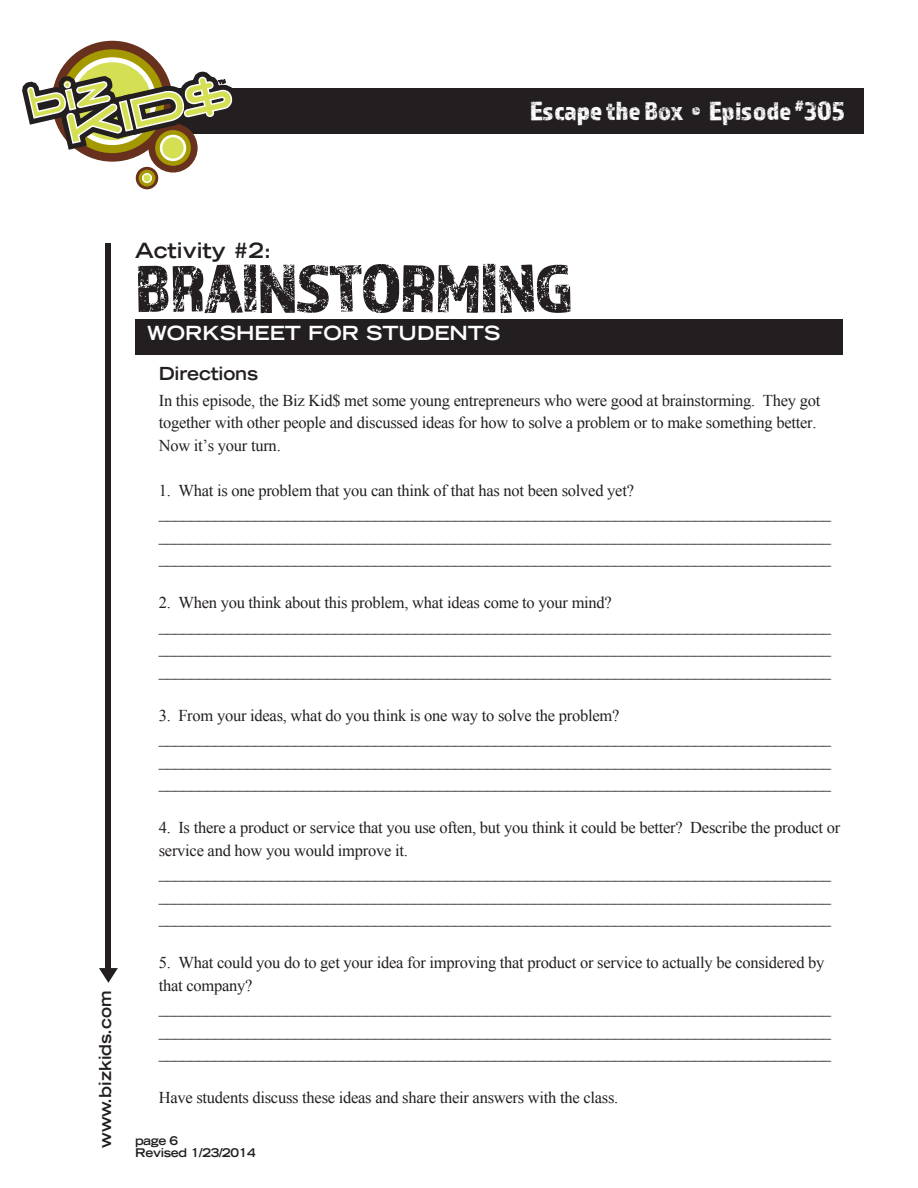
<style>
.page{position:relative;width:918px;height:1188px;background:#fff}
.page>*{position:absolute;margin:0;border:0;box-sizing:border-box;transform-origin:0 0}
.t1{font:70.5px "Almaq Rough";letter-spacing:-.025em;color:#231f20}
.t2{font:27px "Almaq Rough";color:#fff}
.t3{font:700 expanded 21px "Trade Gothic LT Std";color:#231f20}
.t4{font:700 expanded 19.5px "Trade Gothic LT Std";color:#fff}
.SUBHEAD{font:700 expanded 18px "Trade Gothic LT Std";letter-spacing:-.01em;color:#231f20}
.t5{font:16.5px/22.5px "Times New Roman";letter-spacing:-.015em;color:#231f20}
.t6{font:700 expanded 16.5px "Trade Gothic LT Std";color:#231f20}
.t7{font:700 expanded 12px/12px "Trade Gothic LT Std";letter-spacing:-.025em;color:#231f20}
</style>
<div class="page">
<div style="left:99px;top:88px;width:765px;height:45px;background:#231f20"></div>
<div style="left:106px;top:243px;width:5px;height:730px;background:#231f20"></div>
<svg style="left:99px;top:968px;width:19px;height:15px"></svg>
<svg style="left:22px;top:40px;width:215px;height:150px"></svg>
<div style="left:136px;top:320px;width:707px;height:35px;background:#231f20"></div>
<h2 class="t2" style="left:530px;top:95px;width:316px">Escape the Box • Episode <sup>#</sup>305</h2>
<p class="t6" style="left:95px;top:1148px;width:159px;rotate:-90deg">www.bizkids.com</p>
<p class="t3" style="left:135px;top:237px;width:138px">Activity #2:</p>
<p class="t1" style="left:135px;top:246px;width:441px">BRAINSTORMING</p>
<p class="t4" style="left:147px;top:321px;width:355px">WORKSHEET FOR STUDENTS</p>
<p class="SUBHEAD" style="left:159px;top:362px;width:101px">Directions</p>
<p class="t5" style="left:159px;top:389px;width:663px">In this episode, the Biz Kid$ met some young entrepreneurs who were good at brainstorming. They got together with other people and discussed ideas for how to solve a problem or to make something better.<br>Now it’s your turn.</p>
<p class="t5" style="left:159px;top:479px;width:477px">1. What is one problem that you can think of that has not been solved yet?</p>
<p class="t5" style="left:159px;top:501px;width:674px">____________________________________________________________________________________</p>
<p class="t5" style="left:159px;top:524px;width:674px">____________________________________________________________________________________</p>
<p class="t5" style="left:159px;top:546px;width:674px">____________________________________________________________________________________</p>
<p class="t5" style="left:159px;top:591px;width:455px">2. When you think about this problem, what ideas come to your mind?</p>
<p class="t5" style="left:159px;top:614px;width:674px">____________________________________________________________________________________</p>
<p class="t5" style="left:159px;top:636px;width:674px">____________________________________________________________________________________</p>
<p class="t5" style="left:159px;top:659px;width:674px">____________________________________________________________________________________</p>
<p class="t5" style="left:159px;top:704px;width:462px">3. From your ideas, what do you think is one way to solve the problem?</p>
<p class="t5" style="left:159px;top:726px;width:674px">____________________________________________________________________________________</p>
<p class="t5" style="left:159px;top:749px;width:674px">____________________________________________________________________________________</p>
<p class="t5" style="left:159px;top:771px;width:674px">____________________________________________________________________________________</p>
<p class="t5" style="left:159px;top:816px;width:683px">4. Is there a product or service that you use often, but you think it could be better? Describe the product or service and how you would improve it.</p>
<p class="t5" style="left:159px;top:861px;width:674px">____________________________________________________________________________________</p>
<p class="t5" style="left:159px;top:884px;width:674px">____________________________________________________________________________________</p>
<p class="t5" style="left:159px;top:906px;width:674px">____________________________________________________________________________________</p>
<p class="t5" style="left:159px;top:951px;width:667px">5. What could you do to get your idea for improving that product or service to actually be considered by that company?</p>
<p class="t5" style="left:159px;top:996px;width:674px">____________________________________________________________________________________</p>
<p class="t5" style="left:159px;top:1019px;width:674px">____________________________________________________________________________________</p>
<p class="t5" style="left:159px;top:1041px;width:674px">____________________________________________________________________________________</p>
<p class="t5" style="left:159px;top:1086px;width:461px">Have students discuss these ideas and share their answers with the class.</p>
<p class="t7" style="left:135px;top:1135px;width:122px">page 6<br>Revised 1/23/2014</p>
</div>
